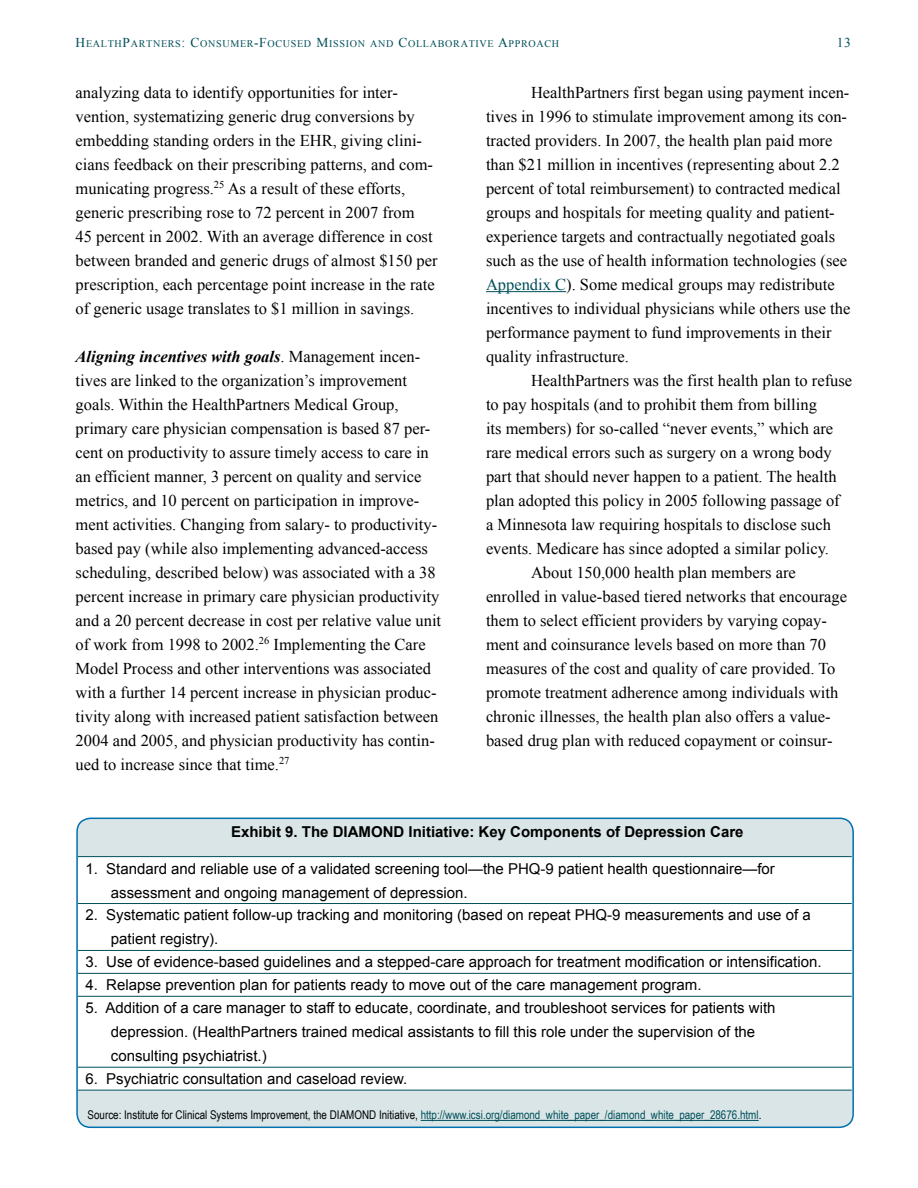
<style>
.page{position:relative;width:918px;height:1188px;background:#fff}
.page>*{position:absolute;margin:0;border:0;box-sizing:border-box;transform-origin:0 0}
.BT_2_-_Times_IB{font:16.5px/24px "Times New Roman";color:#000}
.BT_-_Times_IB{font:16.5px/24px "Times New Roman";color:#000}
.BT_2_-_Times_IB-2{font:15px/24px "Arial";color:#000}
.BT_2_-_Times_IB-3{font:700 15px "Arial";color:#000}
.t1{font:13.5px "Times New Roman";color:#004f5a}
.Table_source_-_Aria{font:12px "Arial Narrow";color:#004f5a}
.t2{font:10.2px "Times New Roman";letter-spacing:.065em;color:#004f5a}
.s1{font-size:13.5px}
.s2{font-weight:700;font-style:italic}
.s3{color:#004f5a}
.s4{color:#000}
</style>
<div class="page">
<hr style="left:486px;top:291px;width:80px;height:1px;background:#004f5a">
<div style="left:77px;top:818px;width:776px;height:309px;background:#d9e5e6;border-radius:14px"></div>
<hr style="left:421px;top:1120px;width:338px;height:1px;background:#004f5a">
<div style="left:79px;top:857px;width:772px;height:233px;background:#fff"></div>
<hr style="left:78px;top:856px;width:774px;height:1px;background:#004f5a">
<hr style="left:78px;top:903px;width:774px;height:1px;background:#004f5a">
<hr style="left:78px;top:950px;width:774px;height:1px;background:#004f5a">
<hr style="left:78px;top:973px;width:774px;height:1px;background:#004f5a">
<hr style="left:78px;top:996px;width:774px;height:1px;background:#004f5a">
<hr style="left:78px;top:1067px;width:774px;height:1px;background:#004f5a">
<hr style="left:78px;top:1090px;width:774px;height:1px;background:#004f5a">
<div style="left:76px;top:818px;width:778px;height:310px;border:2px solid #0070af;border-radius:14px"></div>
<p class="t2" style="left:76px;top:37px;width:485px"><span class="s1">H</span>EALTH<span class="s1">P</span>ARTNERS<span class="s1">: C</span>ONSUMER<span class="s1">-F</span>OCUSED <span class="s1">M</span>ISSION AND <span class="s1">C</span>OLLABORATIVE <span class="s1">A</span>PPROACH</p>
<p class="t1" style="left:837px;top:34px;width:16px">13</p>
<p class="BT_2_-_Times_IB" style="left:76px;top:80px;width:363px">analyzing data to identify opportunities for inter&shy;vention, systematizing generic drug conversions by embedding standing orders in the EHR, giving clini&shy;cians feedback on their prescribing patterns, and com&shy;municating progress.<sup>25</sup> As a result of these efforts, generic prescribing rose to 72 percent in 2007 from<br>45 percent in 2002. With an average difference in cost between branded and generic drugs of almost $150 per prescription, each percentage point increase in the rate of generic usage translates to $1 million in savings.</p>
<p class="BT_-_Times_IB" style="left:76px;top:344px;width:367px"><span class="s2">Aligning incentives with goals</span>. Management incen&shy;tives are linked to the organization’s improvement goals. Within the HealthPartners Medical Group, primary care physician compensation is based 87 per&shy;cent on productivity to assure timely access to care in an efficient manner, 3 percent on quality and service metrics, and 10 percent on participation in improve&shy;ment activities. Changing from salary- to productivity&shy;based pay (while also implementing advanced-access scheduling, described below) was associated with a 38 percent increase in primary care physician productivity and a 20 percent decrease in cost per relative value unit of work from 1998 to 2002.<sup>26</sup> Implementing the Care Model Process and other interventions was associated with a further 14 percent increase in physician produc&shy;tivity along with increased patient satisfaction between 2004 and 2005, and physician productivity has contin&shy;ued to increase since that time.<sup>27</sup></p>
<p class="BT_2_-_Times_IB" style="left:486px;top:80px;width:366px;text-indent:45px">HealthPartners first began using payment incen&shy;tives in 1996 to stimulate improvement among its con&shy;tracted providers. In 2007, the health plan paid more than $21 million in incentives (representing about 2.2 percent of total reimbursement) to contracted medical groups and hospitals for meeting quality and patient&shy;experience targets and contractually negotiated goals such as the use of health information technologies (see <span class="s3">Appendix C</span>). Some medical groups may redistribute incentives to individual physicians while others use the performance payment to fund improvements in their quality infrastructure.</p>
<p class="BT_2_-_Times_IB" style="left:486px;top:368px;width:368px;text-indent:45px">HealthPartners was the first health plan to refuse to pay hospitals (and to prohibit them from billing<br>its members) for so-called “never events,” which are rare medical errors such as surgery on a wrong body part that should never happen to a patient. The health plan adopted this policy in 2005 following passage of<br>a Minnesota law requiring hospitals to disclose such events. Medicare has since adopted a similar policy.</p>
<p class="BT_2_-_Times_IB" style="left:486px;top:560px;width:363px;text-indent:45px">About 150,000 health plan members are enrolled in value-based tiered networks that encourage them to select efficient providers by varying copay&shy;ment and coinsurance levels based on more than 70 measures of the cost and quality of care provided. To promote treatment adherence among individuals with chronic illnesses, the health plan also offers a value&shy;based drug plan with reduced copayment or coinsur-</p>
<p class="BT_2_-_Times_IB-3" style="left:231px;top:822px;width:514px">Exhibit 9. The DIAMOND Initiative: Key Components of Depression Care</p>
<p class="BT_2_-_Times_IB-2" style="left:111px;top:856px;width:666px;text-indent:-26px">1. Standard and reliable use of a validated screening tool—the PHQ-9 patient health questionnaire—for assessment and ongoing management of depression.</p>
<p class="BT_2_-_Times_IB-2" style="left:111px;top:903px;width:701px;text-indent:-26px">2. Systematic patient follow-up tracking and monitoring (based on repeat PHQ-9 measurements and use of a patient registry).</p>
<p class="BT_2_-_Times_IB-2" style="left:85px;top:950px;width:738px">3. Use of evidence-based guidelines and a stepped-care approach for treatment modification or intensification.</p>
<p class="BT_2_-_Times_IB-2" style="left:85px;top:973px;width:618px">4. Relapse prevention plan for patients ready to move out of the care management program.</p>
<p class="BT_2_-_Times_IB-2" style="left:111px;top:996px;width:666px;text-indent:-26px">5. Addition of a care manager to staff to educate, coordinate, and troubleshoot services for patients with depression. (HealthPartners trained medical assistants to fill this role under the supervision of the consulting psychiatrist.)</p>
<p class="BT_2_-_Times_IB-2" style="left:85px;top:1067px;width:323px">6. Psychiatric consultation and caseload review.</p>
<p class="Table_source_-_Aria" style="left:88px;top:1106px;width:675px"><span class="s4">Source: Institute for Clinical Systems Improvement, the DIAMOND Initiative,</span> http://www.icsi.org/diamond_white_paper_/diamond_white_paper_28676.html<span class="s4">.</span></p>
</div>
